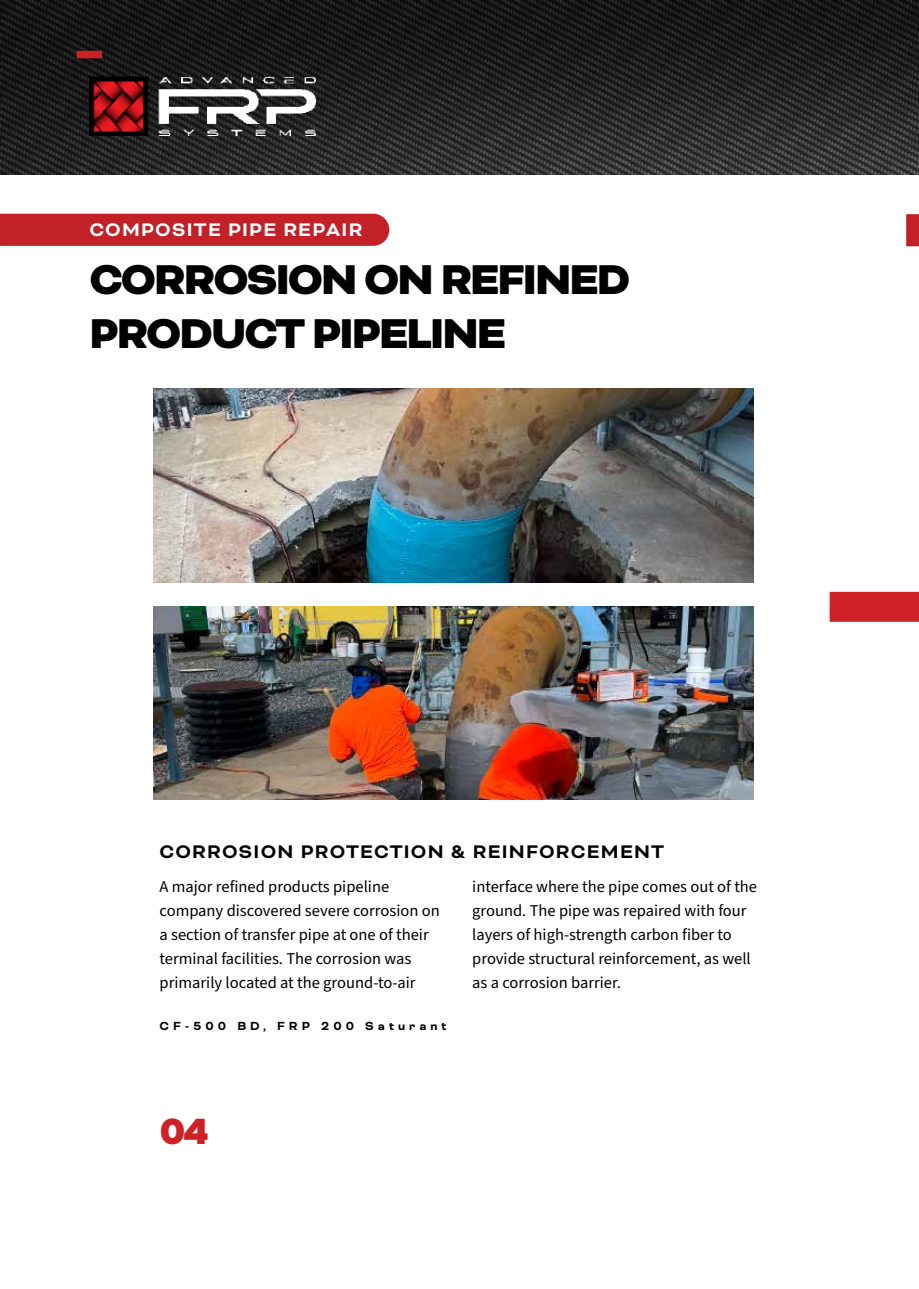
<style>
.page{position:relative;width:919px;height:1289px;background:#fff}
.page>*{position:absolute;margin:0;border:0;box-sizing:border-box;transform-origin:0 0}
.t1{font:900 48px/54px "Bicyclette";letter-spacing:-.04em;color:#000}
.t2{font:900 42px "Bicyclette";color:#ce2027}
.t3{font:700 21px "Bicyclette";letter-spacing:.06em;color:#000}
.t4{font:700 21px "Bicyclette";letter-spacing:.06em;color:#fff}
.t5{font:16.5px/24px "Source Sans Pro";color:#000}
.t6{font:700 13.5px "Bicyclette";letter-spacing:.3em;color:#000}
</style>
<div class="page">
<img style="left:0;top:0;width:918px;height:174px">
<img style="left:153px;top:607px;width:600px;height:192px">
<img style="left:153px;top:388px;width:600px;height:195px">
<div style="left:77px;top:51px;width:25px;height:7px;background:#ce2027"></div>
<img style="left:89px;top:77px;width:227px;height:58px">
<div style="left:829px;top:592px;width:89px;height:30px;background:#ce2027"></div>
<div style="left:0;top:214px;width:389px;height:32px;background:#c12127"></div>
<svg style="left:906px;top:214px;width:12px;height:32px"></svg>
<p class="t4" style="left:89px;top:218px;width:274px">COMPOSITE PIPE REPAIR</p>
<h1 class="t1" style="left:89px;top:253px;width:542px">CORROSION ON REFINED<br>PRODUCT PIPELINE</h1>
<p class="t3" style="left:159px;top:839px;width:506px">CORROSION PROTECTION &amp; REINFORCEMENT</p>
<p class="t5" style="left:159px;top:874px;width:282px">A major refined products pipeline company discovered severe corrosion on a section of transfer pipe at one of their terminal facilities. The corrosion was primarily located at the ground-to-air</p>
<p class="t5" style="left:472px;top:874px;width:286px">interface where the pipe comes out of the ground. The pipe was repaired with four layers of high-strength carbon fiber to provide structural reinforcement, as well as a corrosion barrier.</p>
<p class="t6" style="left:159px;top:1017px;width:288px">CF-500 BD, FRP 200 Saturant</p>
<h2 class="t2" style="left:159px;top:1106px;width:51px">04</h2>
</div>
